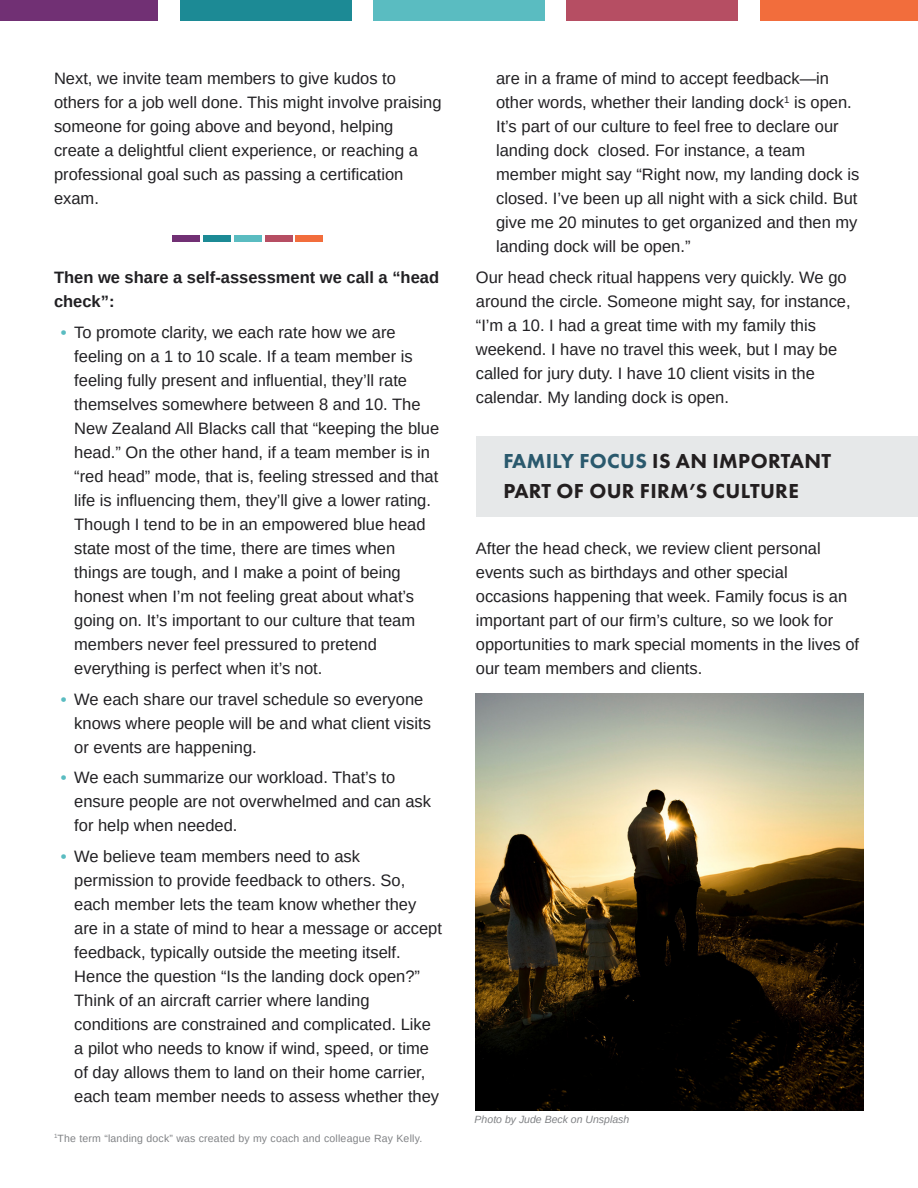
<style>
.page{position:relative;width:918px;height:1188px;background:#fff}
.page>*{position:absolute;margin:0;border:0;box-sizing:border-box;transform-origin:0 0}
.Pull_Quote{font:800 21px/30px "Futura PT";letter-spacing:.015em;color:#231f20}
.Body{font:16.5px/24px "Arimo";color:#212023}
.Body-2{font:700 16.5px/24px "Arimo";color:#212023}
.Footnotes{font:10.5px "Arimo";letter-spacing:.02em;color:#808285}
.Photo_Credit{font:italic 10.5px "Arimo";color:#808285}
.s1{font-weight:700;color:#5abcc1}
.s2{color:#2a596d}
</style>
<div class="page">
<div style="left:0;top:0;width:158px;height:21px;background:#713074"></div>
<div style="left:180px;top:0;width:172px;height:21px;background:#1c8a95"></div>
<div style="left:373px;top:0;width:172px;height:21px;background:#5abcc1"></div>
<div style="left:566px;top:0;width:172px;height:21px;background:#b64e63"></div>
<div style="left:760px;top:0;width:158px;height:21px;background:#f26d3c"></div>
<div style="left:173px;top:235px;width:27px;height:7px;background:#713074"></div>
<div style="left:203px;top:235px;width:28px;height:7px;background:#1c8a95"></div>
<div style="left:234px;top:235px;width:28px;height:7px;background:#5abcc1"></div>
<div style="left:265px;top:235px;width:27px;height:7px;background:#b64e63"></div>
<div style="left:296px;top:235px;width:27px;height:7px;background:#f26d3c"></div>
<div style="left:476px;top:436px;width:442px;height:81px;background:#e6e8e9"></div>
<img style="left:476px;top:693px;width:388px;height:417px">
<p class="Body" style="left:54px;top:67px;width:389px">Next, we invite team members to give kudos to others for a job well done. This might involve praising someone for going above and beyond, helping create a delightful client experience, or reaching a professional goal such as passing a certification exam.</p>
<p class="Body-2" style="left:54px;top:266px;width:387px">Then we share a self-assessment we call a “head check”:</p>
<p class="Body" style="left:74px;top:320px;width:367px;text-indent:-14px"><span class="s1">•</span> To promote clarity, we each rate how we are feeling on a 1 to 10 scale. If a team member is feeling fully present and influential, they’ll rate themselves somewhere between 8 and 10. The New Zealand All Blacks call that “keeping the blue head.” On the other hand, if a team member is in “red head” mode, that is, feeling stressed and that life is influencing them, they’ll give a lower rating.<br>Though I tend to be in an empowered blue head state most of the time, there are times when things are tough, and I make a point of being honest when I’m not feeling great about what’s going on. It’s important to our culture that team members never feel pressured to pretend everything is perfect when it’s not.</p>
<p class="Body" style="left:74px;top:687px;width:358px;text-indent:-14px"><span class="s1">•</span> We each share our travel schedule so everyone knows where people will be and what client visits or events are happening.</p>
<p class="Body" style="left:74px;top:766px;width:358px;text-indent:-14px"><span class="s1">•</span> We each summarize our workload. That’s to ensure people are not overwhelmed and can ask for help when needed.</p>
<p class="Body" style="left:74px;top:845px;width:369px;text-indent:-14px"><span class="s1">•</span> We believe team members need to ask permission to provide feedback to others. So, each member lets the team know whether they are in a state of mind to hear a message or accept feedback, typically outside the meeting itself.<br>Hence the question “Is the landing dock open?” Think of an aircraft carrier where landing conditions are constrained and complicated. Like a pilot who needs to know if wind, speed, or time of day allows them to land on their home carrier, each team member needs to assess whether they</p>
<p class="Footnotes" style="left:54px;top:1131px;width:370px"><sup>1</sup>The term “landing dock” was created by my coach and colleague Ray Kelly.</p>
<p class="Body" style="left:496px;top:67px;width:365px">are in a frame of mind to accept feedback—in other words, whether their landing dock<sup>1</sup> is open.<br>It’s part of our culture to feel free to declare our landing dock closed. For instance, a team member might say “Right now, my landing dock is closed. I’ve been up all night with a sick child. But give me 20 minutes to get organized and then my landing dock will be open.”</p>
<p class="Body" style="left:476px;top:266px;width:376px">Our head check ritual happens very quickly. We go around the circle. Someone might say, for instance, “I’m a 10. I had a great time with my family this weekend. I have no travel this week, but I may be called for jury duty. I have 10 client visits in the calendar. My landing dock is open.</p>
<p class="Pull_Quote" style="left:503px;top:446px;width:329px"><span class="s2">FAMILY FOCUS</span> IS AN IMPORTANT<br>PART OF OUR FIRM’S CULTURE</p>
<p class="Body" style="left:476px;top:536px;width:385px">After the head check, we review client personal events such as birthdays and other special occasions happening that week. Family focus is an important part of our firm’s culture, so we look for opportunities to mark special moments in the lives of our team members and clients.</p>
<p class="Photo_Credit" style="left:475px;top:1113px;width:156px">Photo by Jude Beck on Unsplash</p>
</div>
